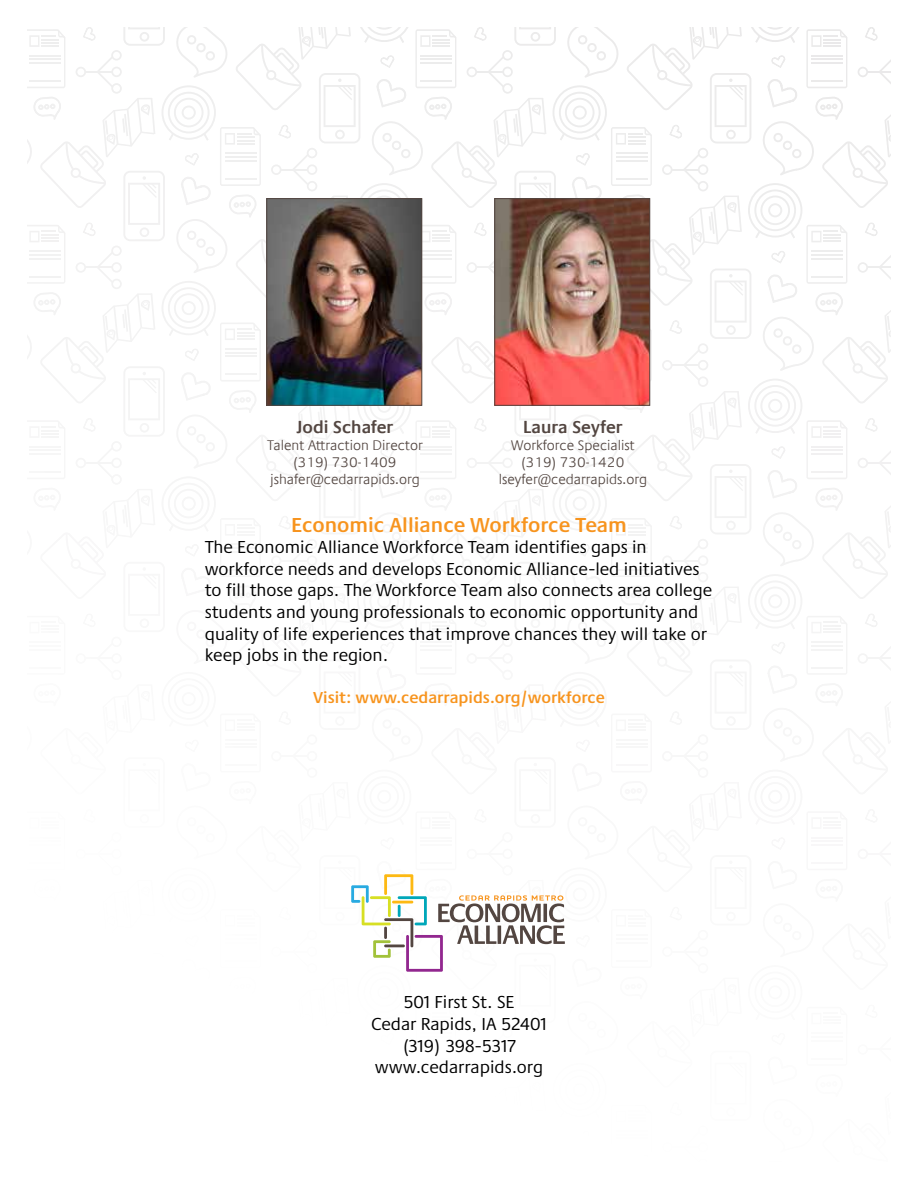
<style>
.page{position:relative;width:918px;height:1188px;background:#fff}
.page>*{position:absolute;margin:0;border:0;box-sizing:border-box;transform-origin:0 0}
.t1{font:600 21px "Praxis Next";color:#f7941e}
.t2{font:18px/21.6px "Praxis Next";color:#000;text-align:center}
.t3{font:600 17.7px "Praxis Com";color:#534641}
.t4{font:600 16.5px "Praxis Next";color:#f7941e}
.t5{font:300 14.1px/17px "Praxis Com";color:#534641;text-align:center}
</style>
<div class="page">
<svg style="left:351px;top:874px;width:214px;height:98px"></svg>
<img style="left:496px;top:200px;width:152px;height:204px">
<div style="left:494px;top:198px;width:156px;height:208px;border:1px solid #534641"></div>
<img style="left:268px;top:200px;width:152px;height:204px">
<div style="left:266px;top:198px;width:156px;height:208px;border:1px solid #534641"></div>
<p class="t3" style="left:297px;top:416px;width:98px">Jodi Schafer</p>
<p class="t5" style="left:267px;top:437px;width:157px">Talent Attraction Director (319) 730-1409 jshafer@cedarrapids.org</p>
<p class="t3" style="left:523px;top:416px;width:101px">Laura Seyfer</p>
<p class="t5" style="left:499px;top:437px;width:150px">Workforce Specialist (319) 730-1420 lseyfer@cedarrapids.org</p>
<p class="t1" style="left:291px;top:508px;width:337px">Economic Alliance Workforce Team</p>
<p class="t2" style="left:205px;top:536px;width:509px;text-align:left">The Economic Alliance Workforce Team identifies gaps in workforce needs and develops Economic Alliance-led initiatives to fill those gaps. The Workforce Team also connects area college students and young professionals to economic opportunity and quality of life experiences that improve chances they will take or keep jobs in the region.</p>
<p class="t4" style="left:313px;top:684px;width:293px">Visit: www.cedarrapids.org/workforce</p>
<p class="t2" style="left:371px;top:991px;width:177px">501 First St. SE<br>Cedar Rapids, IA 52401 (319) 398-5317 www.cedarrapids.org</p>
</div>
